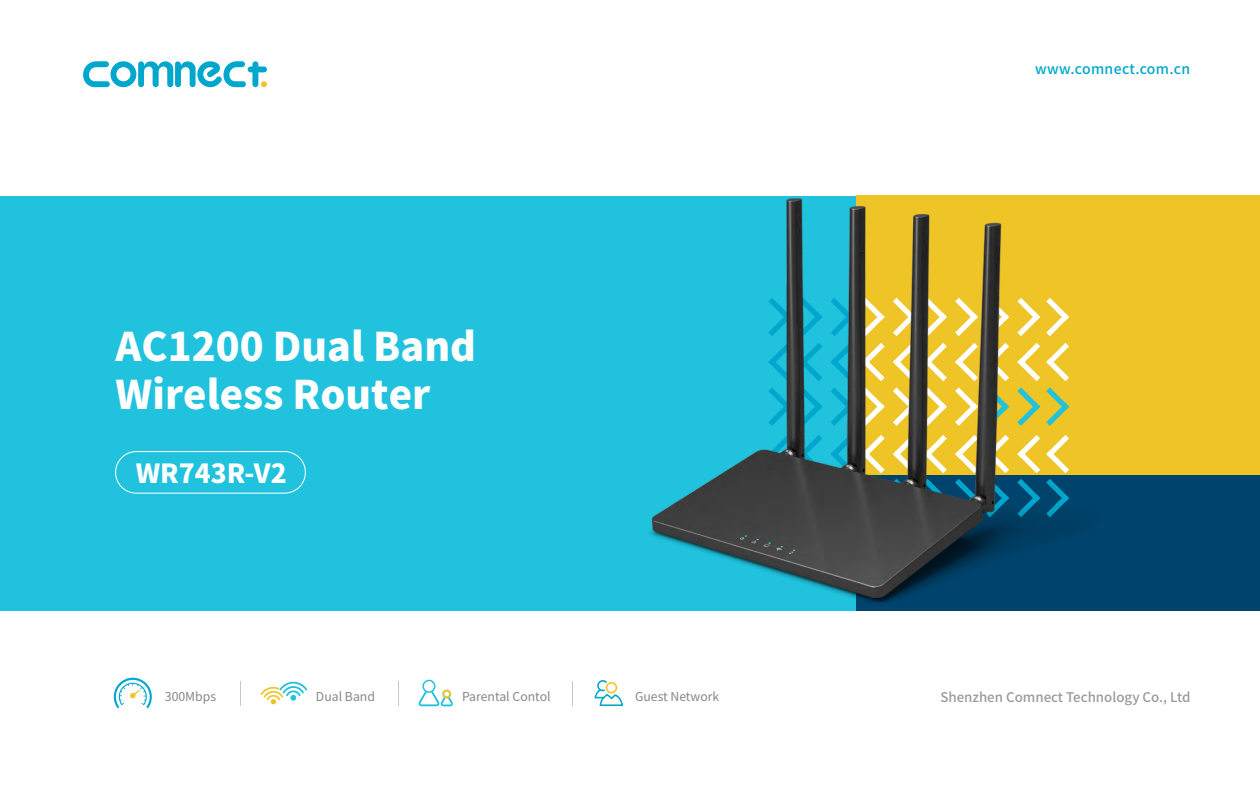
<style>
.page{position:relative;width:1260px;height:788px;background:#fff}
.page>*{position:absolute;margin:0;border:0;box-sizing:border-box;transform-origin:0 0}
.t1{font:800 39.38px/47.2px "Source Han Sans CN";color:#fff}
.t2{font:800 26.25px "Source Han Sans CN";color:#fff}
.t3{font:500 14.09px "Source Han Sans CN";letter-spacing:.025em;color:#00a7cd}
.t4{font:500 13.3px "Source Han Sans CN";color:#999a9a}
.t5{font:12.25px "Source Han Sans CN";color:#878787}
</style>
<div class="page">
<div style="left:0;top:196px;width:858px;height:414px;background:#20c2dd"></div>
<div style="left:857px;top:474px;width:403px;height:136px;background:#00446d"></div>
<div style="left:857px;top:196px;width:403px;height:279px;background:#eec427"></div>
<svg style="left:83px;top:61px;width:184px;height:26px"></svg>
<svg style="left:418px;top:679px;width:35px;height:27px"></svg>
<svg style="left:240px;top:681px;width:1px;height:24px"></svg>
<svg style="left:398px;top:681px;width:1px;height:24px"></svg>
<svg style="left:572px;top:681px;width:1px;height:24px"></svg>
<div style="left:115px;top:451px;width:191px;height:42px;border:1px solid #fff;border-radius:21px"></div>
<svg style="left:260px;top:681px;width:47px;height:23px"></svg>
<svg style="left:114px;top:677px;width:38px;height:31px"></svg>
<svg style="left:594px;top:680px;width:29px;height:26px"></svg>
<img style="left:502px;top:195px;width:657px;height:416px">
<h1 class="t1" style="left:116px;top:324px;width:362px">AC1200 Dual Band<br>Wireless Router</h1>
<h2 class="t2" style="left:136px;top:458px;width:153px">WR743R-V2</h2>
<p class="t5" style="left:165px;top:689px;width:53px">300Mbps</p>
<p class="t5" style="left:316px;top:689px;width:61px">Dual Band</p>
<p class="t5" style="left:462px;top:689px;width:90px">Parental Contol</p>
<p class="t5" style="left:635px;top:689px;width:86px">Guest Network</p>
<p class="t3" style="left:1035px;top:61px;width:156px">www.comnect.com.cn</p>
<p class="t4" style="left:940px;top:689px;width:252px">Shenzhen Comnect Technology Co., Ltd</p>
</div>
